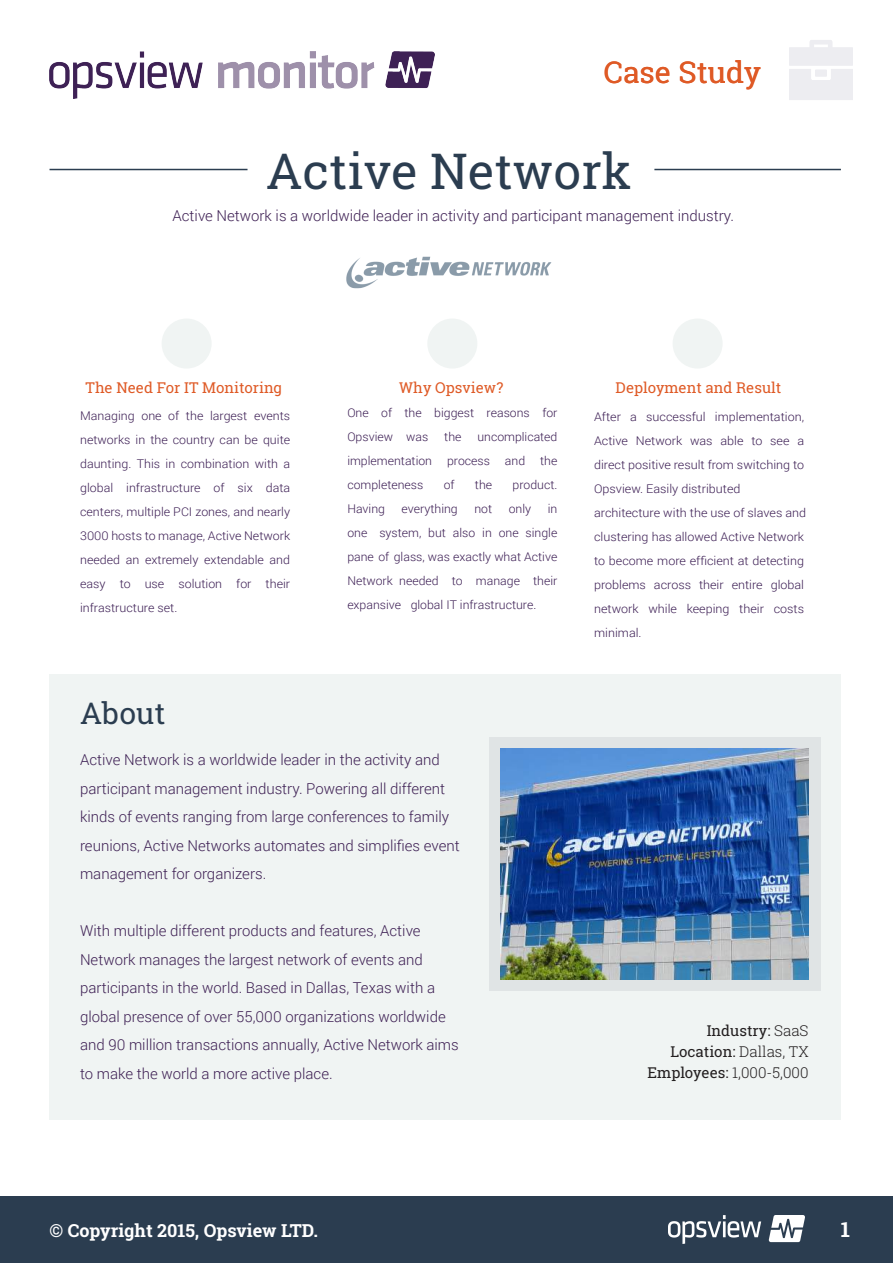
<style>
.page{position:relative;width:893px;height:1263px;background:#fff}
.page>*{position:absolute;margin:0;border:0;box-sizing:border-box;transform-origin:0 0}
.t1{font:49.65px "Roboto Slab";color:#2b3d50}
.t2{font:30px "Roboto Slab";color:#df5a26}
.t3{font:30px "Roboto Slab";color:#2b3d50}
.t4{font:700 21px "Roboto Slab";color:#fff}
.t5{font:700 18px "Roboto Slab";color:#fff}
.t6{font:300 15px/28.5px "Roboto";color:#3d1f53}
.t7{font:15px "Roboto Slab";color:#df5a26}
.t8{font:15px/21px "Roboto Slab";color:#231f20;text-align:right}
.t9{font:300 12px/24px "Roboto";color:#3c1e54;scale:1.05 1}
.t10{font:300 12px/24px "Roboto";color:#3c1e54;text-align:justify;scale:1.04 1}
.t11{font:300 12px/24px "Roboto";color:#3c1e54;text-align:justify}
.s1{font-weight:300}
</style>
<div class="page">
<div style="left:0;top:1196px;width:893px;height:67px;background:#2b3d50"></div>
<img style="left:669px;top:1215px;width:136px;height:28px">
<img style="left:50px;top:51px;width:385px;height:47px">
<hr style="left:50px;top:169px;width:198px;height:1px;background:#2b3d50">
<hr style="left:654px;top:169px;width:187px;height:1px;background:#2b3d50">
<div style="left:162px;top:318px;width:50px;height:51px;background:#f0f4f3;border-radius:50%"></div>
<div style="left:427px;top:318px;width:50px;height:51px;background:#f0f4f3;border-radius:50%"></div>
<div style="left:673px;top:318px;width:50px;height:51px;background:#f0f4f3;border-radius:50%"></div>
<div style="left:50px;top:674px;width:791px;height:445px;background:#f0f4f3"></div>
<div style="left:489px;top:737px;width:332px;height:253px;background:#e0e4e5"></div>
<img style="left:500px;top:748px;width:308px;height:231px">
<img style="left:346px;top:256px;width:206px;height:33px">
<h2 class="t2" style="left:604px;top:51px;width:159px">Case Study</h2>
<h1 class="t1" style="left:266px;top:136px;width:367px">Active Network</h1>
<p class="t6" style="left:173px;top:201px;width:563px">Active Network is a worldwide leader in activity and participant management industry.</p>
<p class="t7" style="left:86px;top:377px;width:198px">The Need For IT Monitoring</p>
<p class="t7" style="left:616px;top:377px;width:167px">Deployment and Result</p>
<p class="t7" style="left:399px;top:377px;width:105px">Why Opsview?</p>
<p class="t11" style="left:347px;top:400px;width:212px">One of the biggest reasons for<br>Opsview was</p>
<p class="t10" style="left:80px;top:403px;width:203px">Managing one of the largest events networks in the country can be quite daunting. This in combination with a global infrastructure of six data centers, multiple PCI zones, and nearly 3000 hosts to manage, Active Network needed an extremely extendable and easy to use solution for their infrastructure set.</p>
<p class="t9" style="left:594px;top:404px;width:203px">After a successful implementation, Active Network was able to see a direct positive result from switching to Opsview. Easily distributed architecture with the use of slaves and clustering has allowed Active Network to become more efficient at detecting problems across their entire global network while keeping their costs minimal.</p>
<p class="t11" style="left:444px;top:424px;width:19px">the</p>
<p class="t11" style="left:347px;top:424px;width:212px;text-indent:130px">uncomplicated implementation process and the completeness</p>
<p class="t11" style="left:444px;top:472px;width:12px">of</p>
<p class="t11" style="left:475px;top:472px;width:19px">the</p>
<p class="t11" style="left:512px;top:472px;width:46px">product.</p>
<p class="t11" style="left:347px;top:496px;width:212px;text-indent:200px">in one system, but also in one single pane of glass, was exactly what Active Network needed to manage their expansive global IT infrastructure.</p>
<p class="t11" style="left:347px;top:496px;width:39px">Having</p>
<p class="t11" style="left:402px;top:496px;width:58px">everything</p>
<p class="t11" style="left:474px;top:496px;width:19px">not</p>
<p class="t11" style="left:509px;top:496px;width:24px">only</p>
<h2 class="t3" style="left:80px;top:692px;width:87px">About</h2>
<p class="t6" style="left:80px;top:745px;width:381px">Active Network is a worldwide leader in the activity and participant management industry. Powering all different kinds of events ranging from large conferences to family reunions, Active Networks automates and simplifies event management for organizers.</p>
<p class="t6" style="left:80px;top:916px;width:380px">With multiple different products and features, Active Network manages the largest network of events and participants in the world. Based in Dallas, Texas with a global presence of over 55,000 organizations worldwide and 90 million transactions annually, Active Network aims to make the world a more active place.</p>
<p class="t8" style="left:648px;top:1020px;width:162px">Industry: <span class="s1">SaaS<br></span>Location: <span class="s1">Dallas, TX<br></span>Employees: <span class="s1">1,000-5,000</span></p>
<p class="t5" style="left:50px;top:1218px;width:270px">© Copyright 2015, Opsview LTD.</p>
<h3 class="t4" style="left:841px;top:1215px;width:11px">1</h3>
</div>
